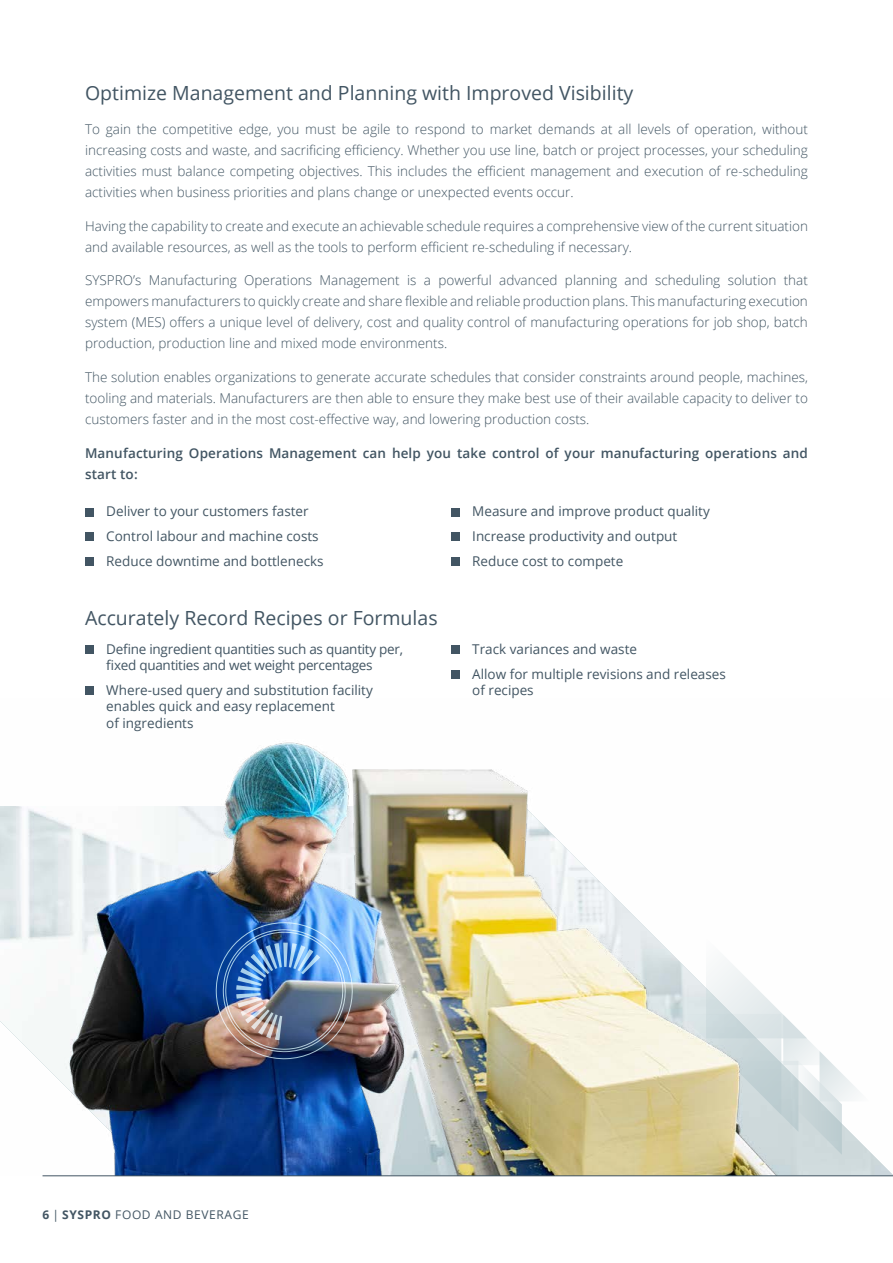
<style>
.page{position:relative;width:893px;height:1263px;background:#fff}
.page>*{position:absolute;margin:0;border:0;box-sizing:border-box;transform-origin:0 0}
.t1{font:19.5px "Open Sans";color:#425563}
.t2{font:300 13.5px/21px "Open Sans";color:#425563;text-align:justify}
.t3{font:13.5px/24.8px "Open Sans";color:#425563}
.t4{font:600 13.5px/21px "Open Sans";letter-spacing:.01em;color:#425563}
.t5{font:13.5px/16.2px "Open Sans";letter-spacing:-.02em;color:#425563}
.t6{font:12px "Open Sans";letter-spacing:.05em;color:#425563}
.s1{font-weight:700}
</style>
<div class="page">
<div style="left:85px;top:508px;width:9px;height:8px;background:#425563"></div>
<div style="left:85px;top:532px;width:9px;height:9px;background:#425563"></div>
<div style="left:85px;top:557px;width:9px;height:9px;background:#425563"></div>
<div style="left:451px;top:508px;width:8px;height:8px;background:#425563"></div>
<div style="left:451px;top:532px;width:8px;height:9px;background:#425563"></div>
<div style="left:451px;top:557px;width:8px;height:9px;background:#425563"></div>
<div style="left:85px;top:646px;width:9px;height:8px;background:#425563"></div>
<div style="left:85px;top:687px;width:9px;height:8px;background:#425563"></div>
<div style="left:451px;top:646px;width:8px;height:8px;background:#425563"></div>
<div style="left:451px;top:670px;width:8px;height:9px;background:#425563"></div>
<img style="left:0;top:742px;width:893px;height:433px">
<img style="left:215px;top:921px;width:145px;height:138px">
<hr style="left:43px;top:1175px;width:850px;height:1px;background:#425563">
<h1 class="t1" style="left:85px;top:80px;width:550px">Optimize Management and Planning with Improved Visibility</h1>
<p class="t2" style="left:85px;top:118px;width:724px">To gain the competitive edge, you must be agile to respond to market demands at all levels of operation, without increasing costs and waste, and sacrificing efficiency. Whether you use line, batch or project processes, your scheduling activities must balance competing objectives. This includes the efficient management and execution of re-scheduling activities when business priorities and plans change or unexpected events occur.</p>
<p class="t2" style="left:85px;top:215px;width:724px">Having the capability to create and execute an achievable schedule requires a comprehensive view of the current situation and available resources, as well as the tools to perform efficient re-scheduling if necessary.</p>
<p class="t2" style="left:85px;top:269px;width:724px">SYSPRO’s Manufacturing Operations Management is a powerful advanced planning and scheduling solution that empowers manufacturers to quickly create and share flexible and reliable production plans. This manufacturing execution system (MES) offers a unique level of delivery, cost and quality control of manufacturing operations for job shop, batch production, production line and mixed mode environments.</p>
<p class="t2" style="left:85px;top:366px;width:724px">The solution enables organizations to generate accurate schedules that consider constraints around people, machines, tooling and materials. Manufacturers are then able to ensure they make best use of their available capacity to deliver to customers faster and in the most cost-effective way, and lowering production costs.</p>
<p class="t4" style="left:85px;top:442px;width:724px">Manufacturing Operations Management can help you take control of your manufacturing operations and start to:</p>
<p class="t3" style="left:106px;top:499px;width:219px">Deliver to your customers faster<br>Control labour and machine costs<br>Reduce downtime and bottlenecks</p>
<p class="t3" style="left:472px;top:499px;width:239px">Measure and improve product quality<br>Increase productivity and output<br>Reduce cost to compete</p>
<h1 class="t1" style="left:85px;top:605px;width:354px">Accurately Record Recipes or Formulas</h1>
<p class="t5" style="left:106px;top:641px;width:298px">Define ingredient quantities such as quantity per, fixed quantities and wet weight percentages</p>
<p class="t3" style="left:106px;top:682px;width:268px;line-height:16.2px">Where-used query and substitution facility enables quick and easy replacement<br>of ingredients</p>
<p class="t3" style="left:472px;top:636px;width:255px">Track variances and waste<br>Allow for multiple revisions and releases</p>
<p class="t3" style="left:472px;top:677px;width:63px">of recipes</p>
<p class="t6" style="left:43px;top:1206px;width:208px"><span class="s1">6</span> | <span class="s1">SYSPRO</span> FOOD AND BEVERAGE</p>
</div>
